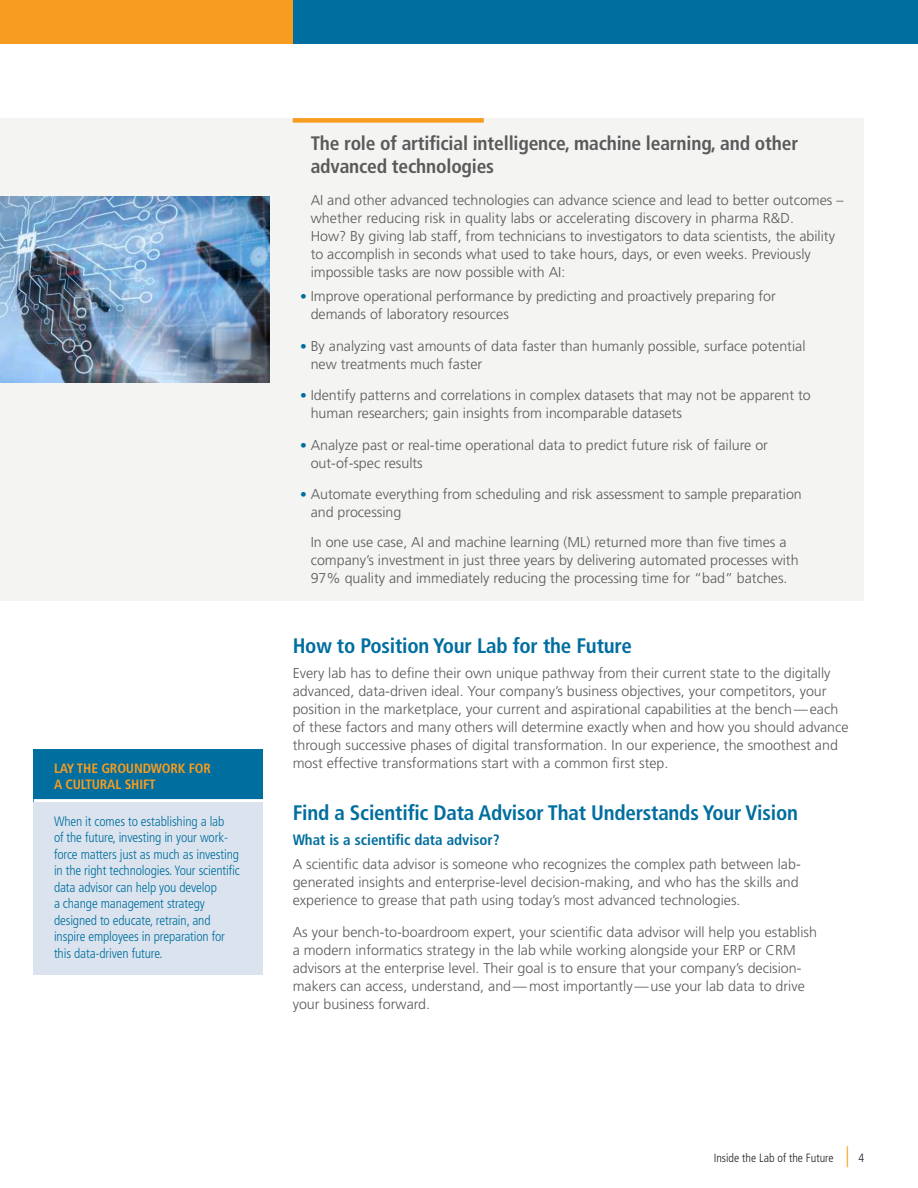
<style>
.page{position:relative;width:918px;height:1188px;background:#fff}
.page>*{position:absolute;margin:0;border:0;box-sizing:border-box;transform-origin:0 0}
.t1{font:700 condensed 21px "Frutiger LT Std";letter-spacing:-.01em;color:#006e9f}
.t2{font:700 condensed 19.5px/23.4px "Frutiger LT Std";letter-spacing:-.01em;color:#595a59}
.t3{font:700 condensed 15px "Frutiger LT Std";color:#006e9f}
.t4{font:300 14.25px/18px "Frutiger LT Std";color:#595a59}
.t5{font:300 condensed 13.5px/16.5px "Frutiger LT Std";letter-spacing:-.01em;color:#006e9f}
.t6{font:700 condensed 13.5px/16.5px "Frutiger LT Std";letter-spacing:-.01em;color:#f89c1f}
.t7{font:300 condensed 12px "Frutiger LT Std";color:#231f20}
.s1{font-stretch:condensed;font-size:13.5px;color:#006e9f}
.s2{font-size:21px;color:#f89c1f}
</style>
<div class="page">
<div style="left:292px;top:0;width:626px;height:43px;background:#006e9f"></div>
<div style="left:0;top:0;width:293px;height:43px;background:#f89c1f"></div>
<div style="left:0;top:118px;width:864px;height:482px;background:#f4f4f3"></div>
<div style="left:293px;top:118px;width:191px;height:5px;background:#f89c1f"></div>
<img style="left:0;top:197px;width:270px;height:186px">
<div style="left:34px;top:749px;width:229px;height:64px;background:#006e9f"></div>
<div style="left:34px;top:799px;width:229px;height:5px;background:#fff"></div>
<div style="left:34px;top:802px;width:229px;height:173px;background:#dbe4ee"></div>
<p class="t6" style="left:54px;top:760px;width:159px">LAY THE GROUNDWORK FOR<br>A CULTURAL SHIFT</p>
<p class="t5" style="left:54px;top:813px;width:187px">When it comes to establishing a lab<br>of the future, investing in your work&shy;force matters just as much as investing in the right technologies. Your scientific data advisor can help you develop<br>a change management strategy designed to educate, retrain, and inspire employees in preparation for this data-driven future.</p>
<h2 class="t2" style="left:311px;top:131px;width:489px">The role of artificial intelligence, machine learning, and other advanced technologies</h2>
<p class="t4" style="left:311px;top:191px;width:534px">AI and other advanced technologies can advance science and lead to better outcomes – whether reducing risk in quality labs or accelerating discovery in pharma R&amp;D.<br>How? By giving lab staff, from technicians to investigators to data scientists, the ability to accomplish in seconds what used to take hours, days, or even weeks. Previously impossible tasks are now possible with AI:</p>
<p class="t4" style="left:311px;top:288px;width:467px;text-indent:-10px"><span class="s1">•</span> Improve operational performance by predicting and proactively preparing for demands of laboratory resources</p>
<p class="t4" style="left:311px;top:337px;width:496px;text-indent:-10px"><span class="s1">•</span> By analyzing vast amounts of data faster than humanly possible, surface potential new treatments much faster</p>
<p class="t4" style="left:311px;top:387px;width:502px;text-indent:-10px"><span class="s1">•</span> Identify patterns and correlations in complex datasets that may not be apparent to human researchers; gain insights from incomparable datasets</p>
<p class="t4" style="left:311px;top:436px;width:459px;text-indent:-10px"><span class="s1">•</span> Analyze past or real-time operational data to predict future risk of failure or out-of-spec results</p>
<p class="t4" style="left:311px;top:486px;width:493px;text-indent:-10px"><span class="s1">•</span> Automate everything from scheduling and risk assessment to sample preparation and processing</p>
<p class="t4" style="left:311px;top:533px;width:489px">In one use case, AI and machine learning (ML) returned more than five times a company’s investment in just three years by delivering automated processes with<br>97% quality and immediately reducing the processing time for “bad” batches.</p>
<h1 class="t1" style="left:293px;top:633px;width:341px">How to Position Your Lab for the Future</h1>
<p class="t4" style="left:293px;top:664px;width:557px">Every lab has to define their own unique pathway from their current state to the digitally advanced, data-driven ideal. Your company’s business objectives, your competitors, your position in the marketplace, your current and aspirational capabilities at the bench—each of these factors and many others will determine exactly when and how you should advance through successive phases of digital transformation. In our experience, the smoothest and most effective transformations start with a common first step.</p>
<h1 class="t1" style="left:293px;top:800px;width:507px">Find a Scientific Data Advisor That Understands Your Vision</h1>
<p class="t3" style="left:293px;top:831px;width:209px">What is a scientific data advisor?</p>
<p class="t4" style="left:293px;top:856px;width:510px">A scientific data advisor is someone who recognizes the complex path between lab&shy;generated insights and enterprise-level decision-making, and who has the skills and experience to grease that path using today’s most advanced technologies.</p>
<p class="t4" style="left:293px;top:923px;width:526px">As your bench-to-boardroom expert, your scientific data advisor will help you establish a modern informatics strategy in the lab while working alongside your ERP or CRM advisors at the enterprise level. Their goal is to ensure that your company’s decision&shy;makers can access, understand, and—most importantly—use your lab data to drive your business forward.</p>
<p class="t7" style="left:714px;top:1151px;width:152px">Inside the Lab of the Future <span class="s2">|</span> 4</p>
</div>
